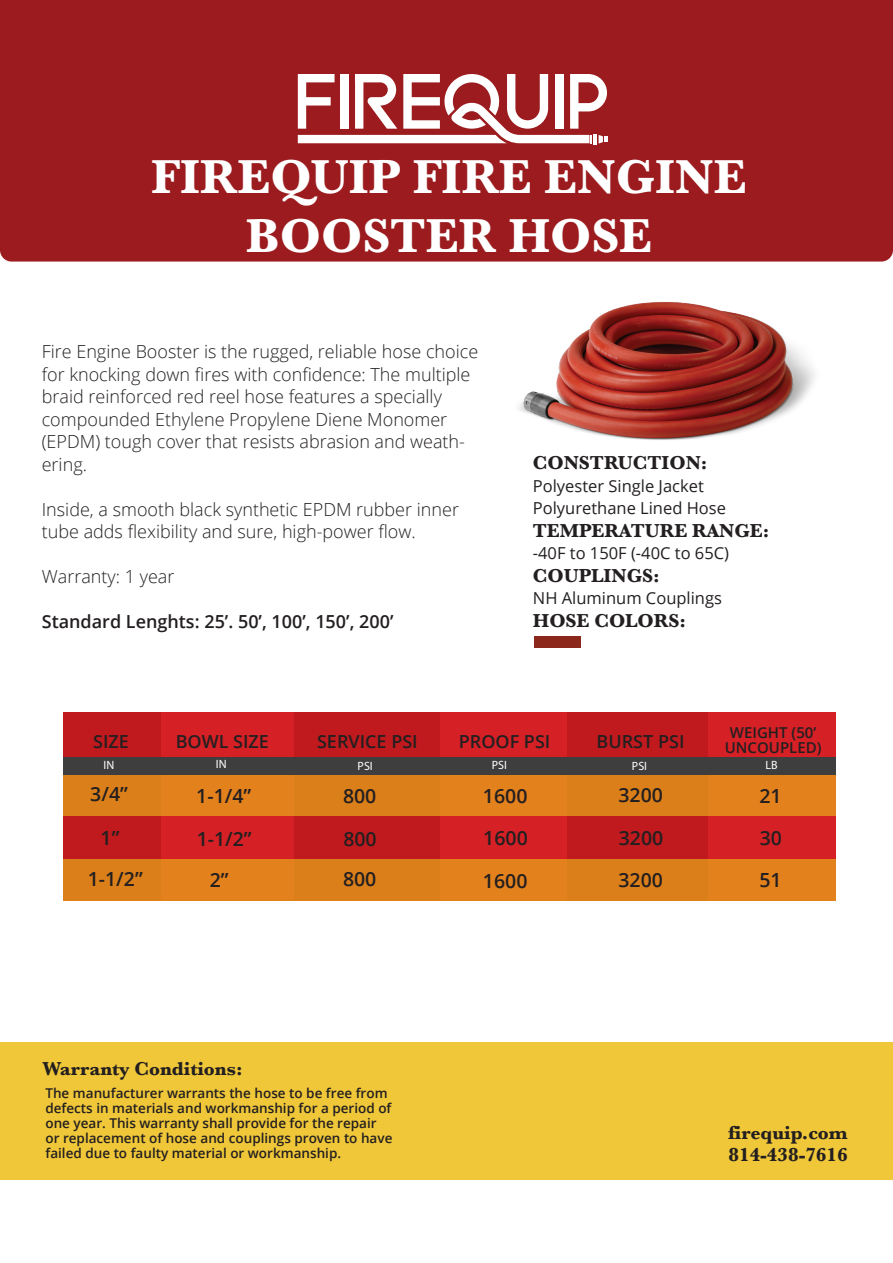
<style>
.page{position:relative;width:893px;height:1263px;background:#fff}
.page>*{position:absolute;margin:0;border:0;box-sizing:border-box;transform-origin:0 0}
.t1{font:700 49.5px/59.4px "Baskerville";color:#fff;text-align:center}
.t2{font:700 19.5px/22.5px "Baskerville";color:#231f20}
.t3{font:600 19.5px "Open Sans";color:#231f20}
.t4{font:300 18px/22.5px "Open Sans";color:#231f20}
.t5{font:600 18px "Open Sans";color:#231f20}
.t6{font:16.5px/22.5px "Open Sans";color:#231f20}
.t7{font:600 15px "Open Sans";color:#231f20}
.t8{font:600 13.5px/15px "Open Sans";color:#231f20}
.t9{font:12px "Myriad Pro";color:#fff}
</style>
<div class="page">
<div style="left:0;top:0;width:893px;height:262px;background:#9b1b1e"></div>
<div style="left:0;top:1042px;width:893px;height:138px;background:#efc739"></div>
<svg style="left:298px;top:74px;width:309px;height:70px"></svg>
<div style="left:535px;top:636px;width:46px;height:11px;background:#8c271c"></div>
<img style="left:519px;top:302px;width:296px;height:138px">
<div style="left:63px;top:712px;width:772px;height:188px;background:#d52026"></div>
<div style="left:63px;top:712px;width:97px;height:187px;background:#c01a1e"></div>
<div style="left:294px;top:712px;width:146px;height:187px;background:#c01a1e"></div>
<div style="left:568px;top:712px;width:140px;height:188px;background:#c01a1e"></div>
<div style="left:63px;top:774px;width:772px;height:41px;background:#df801b"></div>
<div style="left:63px;top:859px;width:772px;height:41px;background:#df801b"></div>
<div style="left:63px;top:757px;width:772px;height:17px;background:#3e3e3f"></div>
<h1 class="t1" style="left:151px;top:147px;width:597px">FIREQUIP FIRE ENGINE<br>BOOSTER HOSE</h1>
<p class="t4" style="left:42px;top:340px;width:438px">Fire Engine Booster is the rugged, reliable hose choice for knocking down fires with confidence: The multiple braid reinforced red reel hose features a specially compounded Ethylene Propylene Diene Monomer (EPDM) tough cover that resists abrasion and weath&shy;ering.</p>
<p class="t4" style="left:42px;top:498px;width:419px">Inside, a smooth black synthetic EPDM rubber inner tube adds flexibility and sure, high-power flow.</p>
<p class="t4" style="left:42px;top:565px;width:134px">Warranty: 1 year</p>
<p class="t5" style="left:42px;top:609px;width:353px">Standard Lenghts: 25’. 50’, 100’, 150’, 200’</p>
<p class="t2" style="left:533px;top:452px;width:176px">CONSTRUCTION:</p>
<p class="t6" style="left:533px;top:474px;width:195px">Polyester Single Jacket<br>Polyurethane Lined Hose</p>
<p class="t2" style="left:533px;top:519px;width:238px">TEMPERATURE RANGE:</p>
<p class="t6" style="left:533px;top:542px;width:198px">-40F to 150F (-40C to 65C)</p>
<p class="t2" style="left:533px;top:564px;width:128px">COUPLINGS:</p>
<p class="t6" style="left:533px;top:587px;width:191px">NH Aluminum Couplings</p>
<p class="t2" style="left:533px;top:609px;width:154px">HOSE COLORS:</p>
<p class="t5" style="left:93px;top:729px;width:37px">SIZE</p>
<p class="t5" style="left:176px;top:729px;width:95px">BOWL SIZE</p>
<p class="t5" style="left:317px;top:729px;width:102px">SERVICE PSI</p>
<p class="t5" style="left:459px;top:729px;width:93px">PROOF PSI</p>
<p class="t5" style="left:597px;top:729px;width:89px">BURST PSI</p>
<p class="t7" style="left:730px;top:722px;width:88px">WEIGHT (50’</p>
<p class="t7" style="left:725px;top:737px;width:98px">UNCOUPLED)</p>
<p class="t9" style="left:104px;top:757px;width:12px">IN</p>
<p class="t9" style="left:216px;top:757px;width:12px">IN</p>
<p class="t9" style="left:358px;top:758px;width:17px">PSI</p>
<p class="t9" style="left:492px;top:757px;width:17px">PSI</p>
<p class="t9" style="left:632px;top:759px;width:17px">PSI</p>
<p class="t9" style="left:765px;top:757px;width:14px">LB</p>
<p class="t3" style="left:90px;top:781px;width:39px">3/4”</p>
<p class="t3" style="left:196px;top:782px;width:57px">1-1/4”</p>
<p class="t3" style="left:343px;top:783px;width:35px">800</p>
<p class="t3" style="left:483px;top:782px;width:46px">1600</p>
<p class="t3" style="left:618px;top:782px;width:46px">3200</p>
<p class="t3" style="left:759px;top:782px;width:24px">21</p>
<p class="t3" style="left:101px;top:825px;width:20px">1”</p>
<p class="t3" style="left:197px;top:826px;width:57px">1-1/2”</p>
<p class="t3" style="left:343px;top:825px;width:35px">800</p>
<p class="t3" style="left:483px;top:825px;width:46px">1600</p>
<p class="t3" style="left:619px;top:824px;width:46px">3200</p>
<p class="t3" style="left:760px;top:824px;width:24px">30</p>
<p class="t3" style="left:88px;top:865px;width:57px">1-1/2”</p>
<p class="t3" style="left:210px;top:867px;width:20px">2”</p>
<p class="t3" style="left:343px;top:866px;width:35px">800</p>
<p class="t3" style="left:483px;top:867px;width:46px">1600</p>
<p class="t3" style="left:618px;top:866px;width:46px">3200</p>
<p class="t3" style="left:759px;top:867px;width:24px">51</p>
<p class="t2" style="left:43px;top:1057px;width:201px">Warranty Conditions:</p>
<p class="t8" style="left:45px;top:1085px;width:349px">The manufacturer warrants the hose to be free from defects in materials and workmanship for a period of one year. This warranty shall provide for the repair or replacement of hose and couplings proven to have failed due to faulty material or workmanship.</p>
<p class="t2" style="left:728px;top:1121px;width:121px">firequip.com<br>814-438-7616</p>
</div>
